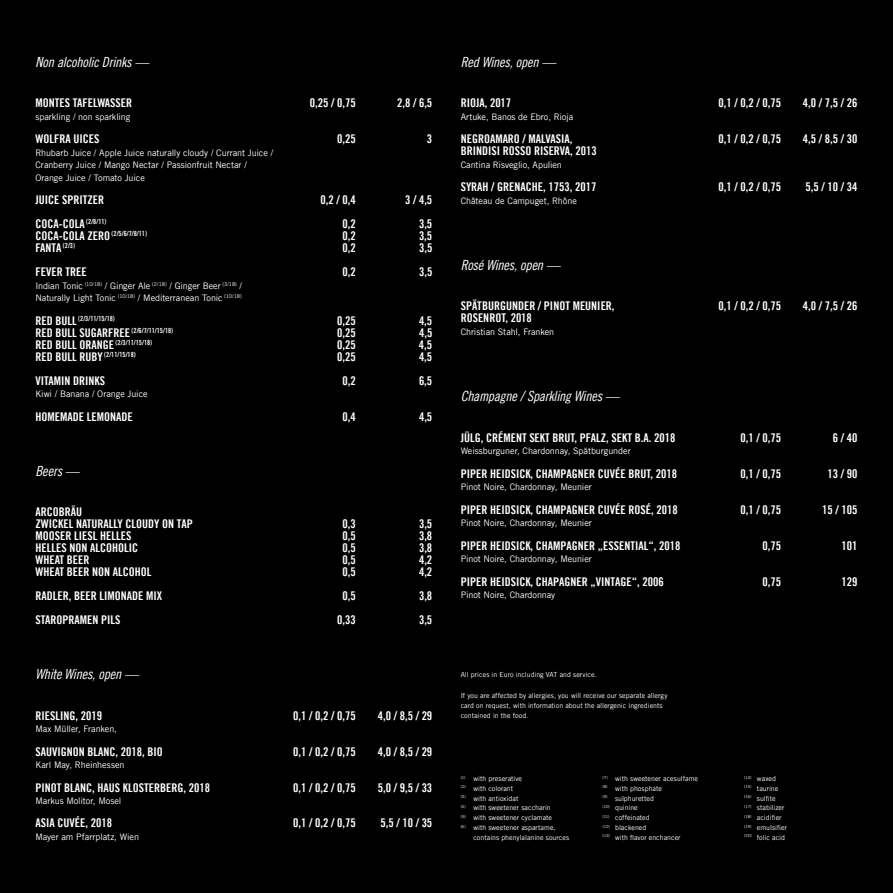
<style>
.page{position:relative;width:893px;height:893px;background:#000}
.page>*{position:absolute;margin:0;border:0;box-sizing:border-box;transform-origin:0 0}
.t1{font:14px "Trade Gothic LT Cond Eighteen Obl";letter-spacing:-.015em;color:#fff}
.t2{font:12px/12px "Trade Gothic LT Bold Cond Twenty";color:#fff}
.t3{font:9px/12.6px "Trade Gothic LT";letter-spacing:-.005em;color:#fff}
.t4{font:7px/9.8px "Trade Gothic LT";letter-spacing:.005em;color:#fff}
.t5{font:7px "Trade Gothic LT Bold Cond Twenty";color:#fff}
.s1{font-size:12px}
</style>
<div class="page">
<p class="t1" style="left:35px;top:54px;width:115px">Non alcoholic Drinks —</p>
<p class="t2" style="left:35px;top:97px;width:98px">MONTES TAFELWASSER</p>
<p class="t2" style="left:310px;top:97px;width:47px">0,25 / 0,75</p>
<p class="t2" style="left:397px;top:97px;width:37px">2,8 / 6,5</p>
<p class="t3" style="left:35px;top:110px;width:96px">sparkling / non sparkling</p>
<p class="t2" style="left:35px;top:133px;width:65px">WOLFRA UICES</p>
<p class="t2" style="left:337px;top:133px;width:20px">0,25</p>
<p class="t2" style="left:427px;top:133px;width:7px">3</p>
<p class="t3" style="left:35px;top:146px;width:239px">Rhubarb Juice / Apple Juice naturally cloudy / Currant Juice /<br>Cranberry Juice / Mango Nectar / Passionfruit Nectar /<br>Orange Juice / Tomato Juice</p>
<p class="t2" style="left:35px;top:194px;width:70px">JUICE SPRITZER</p>
<p class="t2" style="left:320px;top:194px;width:37px">0,2 / 0,4</p>
<p class="t2" style="left:405px;top:194px;width:29px">3 / 4,5</p>
<p class="t2" style="left:35px;top:218px;width:73px">COCA-COLA <sup>(2/8/11)</sup></p>
<p class="t2" style="left:342px;top:218px;width:15px">0,2</p>
<p class="t2" style="left:419px;top:218px;width:15px">3,5</p>
<p class="t5" style="left:35px;top:229px;width:113px"><span class="s1">COCA-COLA ZERO</span> (2/5/6/7/8/11)</p>
<p class="t2" style="left:342px;top:230px;width:15px">0,2</p>
<p class="t2" style="left:419px;top:230px;width:15px">3,5</p>
<p class="t2" style="left:35px;top:242px;width:41px">FANTA <sup>(2/3)</sup></p>
<p class="t2" style="left:342px;top:242px;width:15px">0,2</p>
<p class="t2" style="left:419px;top:242px;width:15px">3,5</p>
<p class="t2" style="left:35px;top:266px;width:53px">FEVER TREE</p>
<p class="t2" style="left:342px;top:266px;width:15px">0,2</p>
<p class="t2" style="left:419px;top:266px;width:15px">3,5</p>
<p class="t3" style="left:35px;top:279px;width:208px">Indian Tonic <sup>(10/18)</sup> / Ginger Ale <sup>(2/18)</sup> / Ginger Beer <sup>(3/18)</sup> /<br>Naturally Light Tonic <sup>(10/18)</sup> / Mediterranean Tonic <sup>(10/18)</sup></p>
<p class="t5" style="left:35px;top:314px;width:81px"><span class="s1">RED BULL</span> (2/3/11/15/18)</p>
<p class="t2" style="left:337px;top:314px;width:20px">0,25</p>
<p class="t2" style="left:419px;top:314px;width:15px">4,5</p>
<p class="t2" style="left:35px;top:326px;width:139px">RED BULL SUGARFREE <sup>(2/6/7/11/15/18)</sup></p>
<p class="t2" style="left:337px;top:326px;width:20px">0,25</p>
<p class="t2" style="left:419px;top:326px;width:15px">4,5</p>
<p class="t5" style="left:35px;top:338px;width:118px"><span class="s1">RED BULL ORANGE</span> (2/3/11/15/18)</p>
<p class="t2" style="left:337px;top:338px;width:20px">0,25</p>
<p class="t2" style="left:419px;top:338px;width:15px">4,5</p>
<p class="t5" style="left:35px;top:350px;width:102px"><span class="s1">RED BULL RUBY</span> (2/11/15/18)</p>
<p class="t2" style="left:337px;top:350px;width:20px">0,25</p>
<p class="t2" style="left:419px;top:350px;width:15px">4,5</p>
<p class="t2" style="left:35px;top:374px;width:71px">VITAMIN DRINKS</p>
<p class="t2" style="left:342px;top:374px;width:15px">0,2</p>
<p class="t2" style="left:419px;top:374px;width:15px">6,5</p>
<p class="t3" style="left:35px;top:388px;width:114px">Kiwi / Banana / Orange Juice</p>
<p class="t2" style="left:35px;top:410px;width:99px">HOMEMADE LEMONADE</p>
<p class="t2" style="left:342px;top:410px;width:15px">0,4</p>
<p class="t2" style="left:419px;top:410px;width:15px">4,5</p>
<p class="t1" style="left:35px;top:462px;width:45px">Beers —</p>
<p class="t2" style="left:35px;top:506px;width:159px">ARCOBRÄU<br>ZWICKEL NATURALLY CLOUDY ON TAP</p>
<p class="t2" style="left:342px;top:518px;width:15px">0,3</p>
<p class="t2" style="left:419px;top:518px;width:15px">3,5</p>
<p class="t2" style="left:35px;top:530px;width:97px">MOOSER LIESL HELLES</p>
<p class="t2" style="left:342px;top:530px;width:15px">0,5</p>
<p class="t2" style="left:419px;top:530px;width:15px">3,8</p>
<p class="t2" style="left:35px;top:542px;width:104px">HELLES NON ALCOHOLIC</p>
<p class="t2" style="left:342px;top:542px;width:15px">0,5</p>
<p class="t2" style="left:419px;top:542px;width:15px">3,8</p>
<p class="t2" style="left:35px;top:554px;width:56px">WHEAT BEER</p>
<p class="t2" style="left:342px;top:554px;width:15px">0,5</p>
<p class="t2" style="left:419px;top:554px;width:15px">4,2</p>
<p class="t2" style="left:35px;top:566px;width:118px">WHEAT BEER NON ALCOHOL</p>
<p class="t2" style="left:342px;top:566px;width:15px">0,5</p>
<p class="t2" style="left:419px;top:566px;width:15px">4,2</p>
<p class="t2" style="left:35px;top:590px;width:128px">RADLER, BEER LIMONADE MIX</p>
<p class="t2" style="left:342px;top:590px;width:15px">0,5</p>
<p class="t2" style="left:419px;top:590px;width:15px">3,8</p>
<p class="t2" style="left:35px;top:614px;width:87px">STAROPRAMEN PILS</p>
<p class="t2" style="left:337px;top:614px;width:20px">0,33</p>
<p class="t2" style="left:419px;top:614px;width:15px">3,5</p>
<p class="t1" style="left:35px;top:666px;width:105px">White Wines, open —</p>
<p class="t2" style="left:35px;top:709px;width:68px">RIESLING, 2019</p>
<p class="t2" style="left:293px;top:709px;width:64px">0,1 / 0,2 / 0,75</p>
<p class="t2" style="left:378px;top:709px;width:56px">4,0 / 8,5 / 29</p>
<p class="t3" style="left:35px;top:723px;width:83px">Max Müller, Franken,</p>
<p class="t2" style="left:35px;top:745px;width:129px">SAUVIGNON BLANC, 2018, BIO</p>
<p class="t2" style="left:293px;top:745px;width:64px">0,1 / 0,2 / 0,75</p>
<p class="t2" style="left:378px;top:745px;width:56px">4,0 / 8,5 / 29</p>
<p class="t3" style="left:35px;top:758px;width:91px">Karl May, Rheinhessen</p>
<p class="t2" style="left:35px;top:781px;width:176px">PINOT BLANC, HAUS KLOSTERBERG, 2018</p>
<p class="t2" style="left:293px;top:781px;width:64px">0,1 / 0,2 / 0,75</p>
<p class="t2" style="left:378px;top:781px;width:56px">5,0 / 9,5 / 33</p>
<p class="t3" style="left:35px;top:794px;width:87px">Markus Molitor, Mosel</p>
<p class="t2" style="left:35px;top:817px;width:78px">ASIA CUVÉE, 2018</p>
<p class="t2" style="left:293px;top:817px;width:64px">0,1 / 0,2 / 0,75</p>
<p class="t2" style="left:380px;top:817px;width:53px">5,5 / 10 / 35</p>
<p class="t3" style="left:35px;top:830px;width:105px">Mayer am Pfarrplatz, Wien</p>
<p class="t1" style="left:461px;top:54px;width:97px">Red Wines, open —</p>
<p class="t2" style="left:461px;top:97px;width:52px">RIOJA, 2017</p>
<p class="t2" style="left:718px;top:97px;width:64px">0,1 / 0,2 / 0,75</p>
<p class="t2" style="left:803px;top:97px;width:56px">4,0 / 7,5 / 26</p>
<p class="t3" style="left:461px;top:110px;width:114px">Artuke, Banos de Ebro, Rioja</p>
<p class="t2" style="left:461px;top:133px;width:113px">NEGROAMARO / MALVASIA,</p>
<p class="t2" style="left:718px;top:133px;width:64px">0,1 / 0,2 / 0,75</p>
<p class="t2" style="left:803px;top:133px;width:56px">4,5 / 8,5 / 30</p>
<p class="t2" style="left:461px;top:145px;width:138px">BRINDISI ROSSO RISERVA, 2013</p>
<p class="t3" style="left:461px;top:158px;width:103px">Cantina Risveglio, Apulien</p>
<p class="t2" style="left:461px;top:181px;width:137px">SYRAH / GRENACHE, 1753, 2017</p>
<p class="t2" style="left:718px;top:181px;width:64px">0,1 / 0,2 / 0,75</p>
<p class="t2" style="left:806px;top:181px;width:53px">5,5 / 10 / 34</p>
<p class="t3" style="left:461px;top:194px;width:118px">Château de Campuget, Rhône</p>
<p class="t1" style="left:461px;top:257px;width:101px">Rosé Wines, open —</p>
<p class="t2" style="left:461px;top:300px;width:155px">SPÄTBURGUNDER / PINOT MEUNIER,</p>
<p class="t2" style="left:718px;top:300px;width:64px">0,1 / 0,2 / 0,75</p>
<p class="t2" style="left:803px;top:300px;width:56px">4,0 / 7,5 / 26</p>
<p class="t2" style="left:461px;top:312px;width:73px">ROSENROT, 2018</p>
<p class="t3" style="left:461px;top:325px;width:95px">Christian Stahl, Franken</p>
<p class="t1" style="left:461px;top:388px;width:160px">Champagne / Sparkling Wines —</p>
<p class="t2" style="left:461px;top:431px;width:216px">JÜLG, CRÉMENT SEKT BRUT, PFALZ, SEKT B.A. 2018</p>
<p class="t2" style="left:740px;top:431px;width:42px">0,1 / 0,75</p>
<p class="t2" style="left:833px;top:431px;width:26px">6 / 40</p>
<p class="t3" style="left:461px;top:445px;width:172px">Weissburguner, Chardonnay, Spätburgunder</p>
<p class="t2" style="left:461px;top:467px;width:218px">PIPER HEIDSICK, CHAMPAGNER CUVÉE BRUT, 2018</p>
<p class="t2" style="left:740px;top:467px;width:42px">0,1 / 0,75</p>
<p class="t2" style="left:828px;top:467px;width:31px">13 / 90</p>
<p class="t3" style="left:461px;top:481px;width:133px">Pinot Noire, Chardonnay, Meunier</p>
<p class="t2" style="left:461px;top:503px;width:219px">PIPER HEIDSICK, CHAMPAGNER CUVÉE ROSÉ, 2018</p>
<p class="t2" style="left:740px;top:503px;width:42px">0,1 / 0,75</p>
<p class="t2" style="left:822px;top:503px;width:37px">15 / 105</p>
<p class="t3" style="left:461px;top:517px;width:133px">Pinot Noire, Chardonnay, Meunier</p>
<p class="t2" style="left:461px;top:539px;width:221px">PIPER HEIDSICK, CHAMPAGNER „ESSENTIAL“, 2018</p>
<p class="t2" style="left:762px;top:539px;width:20px">0,75</p>
<p class="t2" style="left:841px;top:539px;width:17px">101</p>
<p class="t3" style="left:461px;top:553px;width:133px">Pinot Noire, Chardonnay, Meunier</p>
<p class="t2" style="left:461px;top:575px;width:205px">PIPER HEIDSICK, CHAPAGNER „VINTAGE“, 2006</p>
<p class="t2" style="left:762px;top:575px;width:20px">0,75</p>
<p class="t2" style="left:841px;top:575px;width:17px">129</p>
<p class="t3" style="left:461px;top:589px;width:96px">Pinot Noire, Chardonnay</p>
<p class="t4" style="left:461px;top:669px;width:138px">All prices in Euro including VAT and service.</p>
<p class="t4" style="left:461px;top:691px;width:208px">If you are affected by allergies, you will receive our separate allergy card on request, with information about the allergenic ingredients contained in the food.</p>
<p class="t4" style="left:461px;top:773px;width:63px"><sup>(1)</sup> with preserative</p>
<p class="t4" style="left:461px;top:783px;width:54px"><sup>(2)</sup> with colorant</p>
<p class="t4" style="left:461px;top:793px;width:59px"><sup>(3)</sup> with antioxidat</p>
<p class="t4" style="left:461px;top:803px;width:92px"><sup>(4)</sup> with sweetener saccharin</p>
<p class="t4" style="left:461px;top:813px;width:93px"><sup>(5)</sup> with sweetener cyclamate</p>
<p class="t4" style="left:461px;top:822px;width:97px"><sup>(6)</sup> with sweetener aspartame,</p>
<p class="t4" style="left:473px;top:832px;width:97px">contains phenylalanine sources</p>
<p class="t4" style="left:602px;top:773px;width:97px"><sup>(7)</sup> with sweetener acesulfame <sup>(8)</sup> with phosphate<br><sup>(9)</sup> sulphuretted<br><sup>(10)</sup> quinine<br><sup>(11)</sup> coffeinated<br><sup>(12)</sup> blackened<br><sup>(13)</sup> with flavor enchancer</p>
<p class="t4" style="left:744px;top:773px;width:44px"><sup>(14)</sup> waxed<br><sup>(15)</sup> taurine <sup>(16)</sup> sulfite<br><sup>(17)</sup> stabilizer <sup>(18)</sup> acidifier <sup>(19)</sup> emulsifier <sup>(20)</sup> folic acid</p>
</div>
